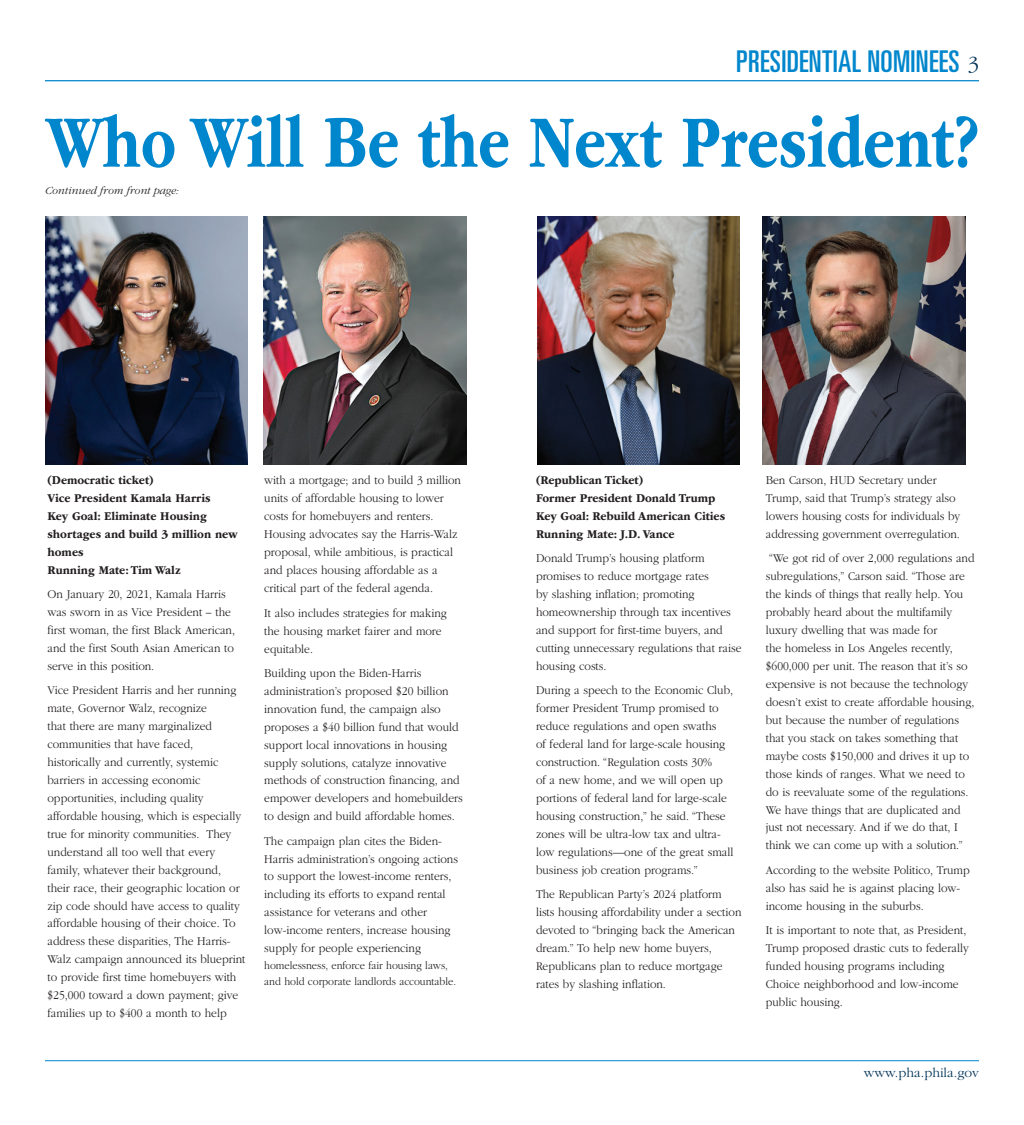
<style>
.page{position:relative;width:1024px;height:1125px;background:#fff}
.page>*{position:absolute;margin:0;border:0;box-sizing:border-box;transform-origin:0 0}
.Header_2022{font:700 76.88px "ITC Garamond Std";color:#0086cc;scale:.78 1}
.sections{font:ultra-condensed 30px "Univers LT Std";letter-spacing:.01em;color:#0086cc}
.t1{font:300 22.5px "ITC Garamond Std";color:#003357}
.t2{font:300 13.75px "ITC Garamond Std";color:#003357}
.Front_Page{font:300 12.38px/18px "ITC Garamond Std";color:#231f20;scale:.93 1}
.Front_Page-2{font:700 12.38px/18px "ITC Garamond Std";color:#231f20;scale:.93 1}
.Front_Page-3{font:300 11.25px/16.2px "ITC Garamond Std";color:#231f20;scale:.93 1}
.Front_Page-4{font:italic 300 11.25px "ITC Garamond Std";color:#231f20}
</style>
<div class="page">
<hr style="left:45px;top:80px;width:934px;height:1px;background:#0086cc">
<hr style="left:45px;top:1060px;width:934px;height:1px;background:#0086cc">
<img style="left:45px;top:216px;width:203px;height:248px">
<img style="left:263px;top:216px;width:203px;height:248px">
<img style="left:538px;top:216px;width:201px;height:248px">
<img style="left:763px;top:216px;width:202px;height:248px">
<p class="sections" style="left:736px;top:44px;width:225px">PRESIDENTIAL NOMINEES</p>
<h3 class="t1" style="left:968px;top:52px;width:13px">3</h3>
<p class="Header_2022" style="left:46px;top:99px;width:1197px">Who Will Be the Next President?</p>
<p class="Front_Page-4" style="left:45px;top:184px;width:136px">Continued from front page:</p>
<p class="Front_Page-2" style="left:47px;top:471px;width:206px">(Democratic ticket)<br>Vice President Kamala Harris<br>Key Goal: Eliminate Housing shortages and build 3 million new homes<br>Running Mate: Tim Walz</p>
<p class="Front_Page" style="left:47px;top:585px;width:203px">On January 20, 2021, Kamala Harris was sworn in as Vice President – the first woman, the first Black American, and the first South Asian American to serve in this position.</p>
<p class="Front_Page" style="left:47px;top:681px;width:214px">Vice President Harris and her running mate, Governor Walz, recognize<br>that there are many marginalized communities that have faced, historically and currently, systemic barriers in accessing economic opportunities, including quality affordable housing, which is especially true for minority communities. They understand all too well that every family, whatever their background, their race, their geographic location or zip code should have access to quality affordable housing of their choice. To address these disparities, The Harris-Walz campaign announced its blueprint to provide first time homebuyers with $25,000 toward a down payment; give families up to $400 a month to help</p>
<p class="Front_Page" style="left:264px;top:471px;width:213px">with a mortgage; and to build 3 million units of affordable housing to lower costs for homebuyers and renters.<br>Housing advocates say the Harris-Walz proposal, while ambitious, is practical and places housing affordable as a critical part of the federal agenda.</p>
<p class="Front_Page" style="left:264px;top:604px;width:198px">It also includes strategies for making the housing market fairer and more equitable.</p>
<p class="Front_Page" style="left:264px;top:664px;width:215px">Building upon the Biden-Harris administration’s proposed $20 billion innovation fund, the campaign also proposes a $40 billion fund that would support local innovations in housing supply solutions, catalyze innovative methods of construction financing, and empower developers and homebuilders to design and build affordable homes.</p>
<p class="Front_Page" style="left:264px;top:832px;width:210px">The campaign plan cites the Biden-Harris administration’s ongoing actions to support the lowest-income renters, including its efforts to expand rental assistance for veterans and other low-income renters, increase housing supply for people experiencing</p>
<p class="Front_Page-3" style="left:264px;top:957px;width:208px">homelessness, enforce fair housing laws, and hold corporate landlords accountable.</p>
<p class="Front_Page-2" style="left:536px;top:471px;width:205px">(Republican Ticket)<br>Former President Donald Trump<br>Key Goal: Rebuild American Cities<br>Running Mate: J.D. Vance</p>
<p class="Front_Page" style="left:536px;top:549px;width:223px">Donald Trump’s housing platform promises to reduce mortgage rates<br>by slashing inflation; promoting homeownership through tax incentives and support for first-time buyers, and cutting unnecessary regulations that raise housing costs.</p>
<p class="Front_Page" style="left:536px;top:681px;width:214px">During a speech to the Economic Club, former President Trump promised to reduce regulations and open swaths<br>of federal land for large-scale housing construction. “Regulation costs 30%<br>of a new home, and we will open up portions of federal land for large-scale housing construction,” he said. “These zones will be ultra-low tax and ultra&shy;low regulations—one of the great small business job creation programs.”</p>
<p class="Front_Page" style="left:536px;top:885px;width:222px">The Republican Party’s 2024 platform lists housing affordability under a section devoted to “bringing back the American dream.” To help new home buyers, Republicans plan to reduce mortgage rates by slashing inflation.</p>
<p class="Front_Page" style="left:766px;top:471px;width:211px">Ben Carson, HUD Secretary under Trump, said that Trump’s strategy also lowers housing costs for individuals by addressing government overregulation.</p>
<p class="Front_Page" style="left:766px;top:549px;width:226px">“We got rid of over 2,000 regulations and subregulations,” Carson said. “Those are the kinds of things that really help. You probably heard about the multifamily luxury dwelling that was made for<br>the homeless in Los Angeles recently, $600,000 per unit. The reason that it’s so expensive is not because the technology doesn’t exist to create affordable housing, but because the number of regulations that you stack on takes something that maybe costs $150,000 and drives it up to those kinds of ranges. What we need to do is reevaluate some of the regulations.<br>We have things that are duplicated and just not necessary. And if we do that, I think we can come up with a solution.”</p>
<p class="Front_Page" style="left:766px;top:861px;width:221px">According to the website Politico, Trump also has said he is against placing low&shy;income housing in the suburbs.</p>
<p class="Front_Page" style="left:766px;top:921px;width:220px">It is important to note that, as President, Trump proposed drastic cuts to federally funded housing programs including Choice neighborhood and low-income public housing.</p>
<p class="t2" style="left:863px;top:1065px;width:117px">www.pha.phila.gov</p>
</div>
